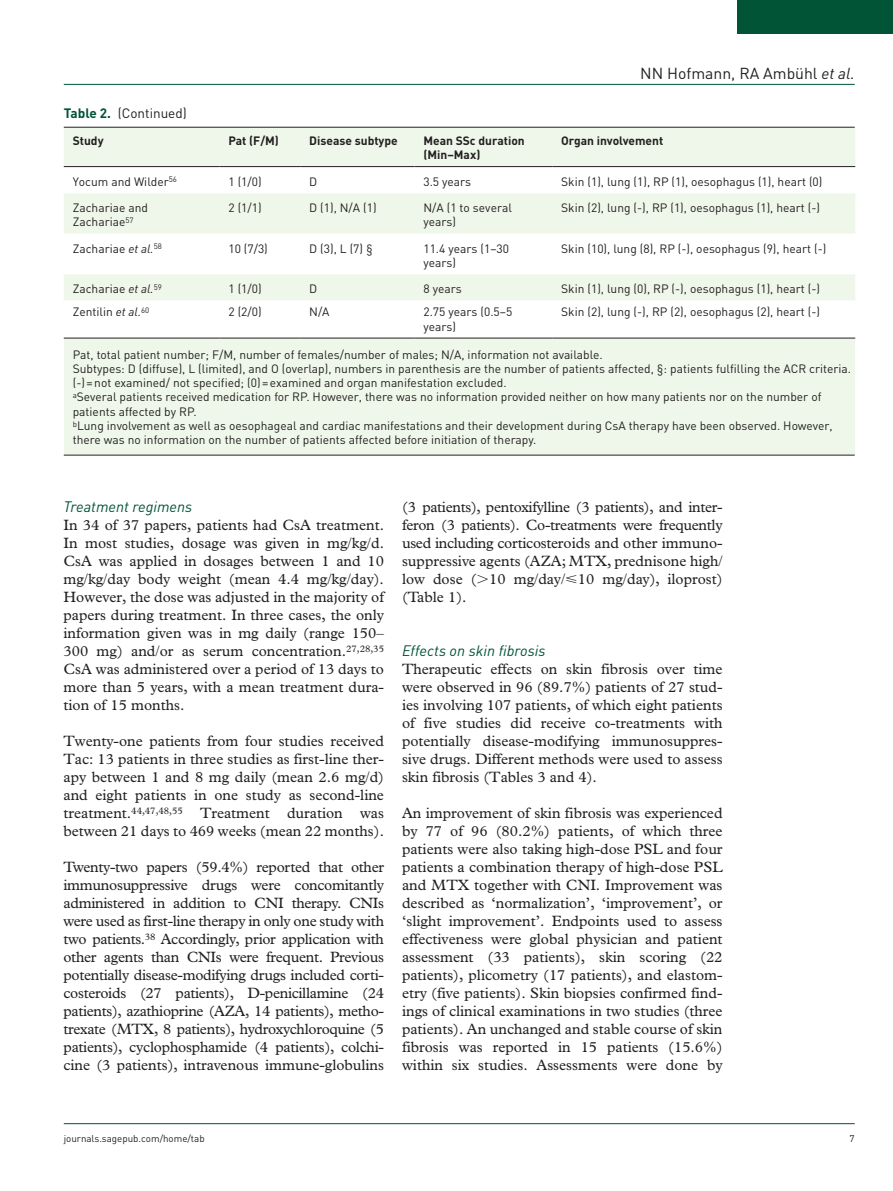
<style>
.page{position:relative;width:893px;height:1191px;background:#fff}
.page>*{position:absolute;margin:0;border:0;box-sizing:border-box;transform-origin:0 0}
.t1{font:15.75px "DIN";color:#231f20}
.t2{font:15px/18px "Plantin Std";color:#231f20;text-align:justify}
.t3{font:italic 15px "DIN";color:#015436}
.t4{font:13.5px "DIN";color:#231f20}
.t5{font:12px/14.2px "DIN";color:#231f20}
.t6{font:700 12px/14.2px "DIN";color:#231f20}
.t7{font:9.75px "DIN";color:#231f20}
.s1{font-weight:700;color:#015436}
.s2{font-style:italic}
</style>
<div class="page">
<hr style="left:64px;top:84px;width:791px;height:1px;background:#015436">
<hr style="left:64px;top:1123px;width:791px;height:1px;background:#015436">
<div style="left:738px;top:0;width:155px;height:34px;background:#015436"></div>
<div style="left:64px;top:335px;width:791px;height:120px;background:#eff7ea"></div>
<hr style="left:64px;top:455px;width:791px;height:1px;background:#231f20">
<div style="left:64px;top:128px;width:791px;height:38px;background:#eff7ea"></div>
<svg style="left:64px;top:167px;width:791px;height:171px"></svg>
<hr style="left:64px;top:166px;width:155px;height:1px;background:#231f20">
<hr style="left:219px;top:166px;width:81px;height:1px;background:#231f20">
<hr style="left:300px;top:166px;width:114px;height:1px;background:#231f20">
<hr style="left:414px;top:166px;width:138px;height:1px;background:#231f20">
<hr style="left:552px;top:166px;width:303px;height:1px;background:#231f20">
<hr style="left:64px;top:338px;width:155px;height:1px;background:#231f20">
<hr style="left:219px;top:338px;width:81px;height:1px;background:#231f20">
<hr style="left:300px;top:338px;width:114px;height:1px;background:#231f20">
<hr style="left:414px;top:338px;width:138px;height:1px;background:#231f20">
<hr style="left:552px;top:338px;width:303px;height:1px;background:#231f20">
<hr style="left:64px;top:127px;width:791px;height:1px;background:#231f20">
<p class="t4" style="left:64px;top:105px;width:125px"><span class="s1">Table 2.</span> (Continued)</p>
<p class="t1" style="left:640px;top:63px;width:216px">NN Hofmann, RA Ambühl <span class="s2">et al.</span></p>
<p class="t6" style="left:73px;top:133px;width:32px">Study</p>
<p class="t6" style="left:228px;top:133px;width:52px">Pat (F/M)</p>
<p class="t6" style="left:309px;top:133px;width:90px">Disease subtype</p>
<p class="t6" style="left:423px;top:133px;width:103px">Mean SSc duration (Min–Max)</p>
<p class="t6" style="left:561px;top:133px;width:104px">Organ involvement</p>
<p class="t5" style="left:73px;top:174px;width:106px">Yocum and Wilder<sup>56</sup></p>
<p class="t5" style="left:228px;top:174px;width:35px">1 (1/0)</p>
<p class="t5" style="left:309px;top:174px;width:10px">D</p>
<p class="t5" style="left:423px;top:174px;width:49px">3.5 years</p>
<p class="t5" style="left:561px;top:174px;width:263px">Skin (1), lung (1), RP (1), oesophagus (1), heart (0)</p>
<p class="t5" style="left:73px;top:200px;width:77px">Zachariae and<br>Zachariae<sup>57</sup></p>
<p class="t5" style="left:228px;top:200px;width:35px">2 (1/1)</p>
<p class="t5" style="left:309px;top:200px;width:69px">D (1), N/A (1)</p>
<p class="t5" style="left:423px;top:200px;width:90px">N/A (1 to several years)</p>
<p class="t5" style="left:561px;top:200px;width:260px">Skin (2), lung (-), RP (1), oesophagus (1), heart (-)</p>
<p class="t5" style="left:73px;top:241px;width:91px">Zachariae <span class="s2">et al.</span><sup>58</sup></p>
<p class="t5" style="left:228px;top:241px;width:41px">10 (7/3)</p>
<p class="t5" style="left:309px;top:241px;width:65px">D (3), L (7) §</p>
<p class="t5" style="left:423px;top:241px;width:87px">11.4 years (1–30 years)</p>
<p class="t5" style="left:561px;top:241px;width:267px">Skin (10), lung (8), RP (-), oesophagus (9), heart (-)</p>
<p class="t5" style="left:73px;top:281px;width:91px">Zachariae <span class="s2">et al.</span><sup>59</sup></p>
<p class="t5" style="left:228px;top:281px;width:35px">1 (1/0)</p>
<p class="t5" style="left:309px;top:281px;width:10px">D</p>
<p class="t5" style="left:423px;top:281px;width:40px">8 years</p>
<p class="t5" style="left:561px;top:281px;width:260px">Skin (1), lung (0), RP (-), oesophagus (1), heart (-)</p>
<p class="t5" style="left:73px;top:305px;width:78px">Zentilin <span class="s2">et al.</span><sup>60</sup></p>
<p class="t5" style="left:228px;top:305px;width:35px">2 (2/0)</p>
<p class="t5" style="left:309px;top:305px;width:22px">N/A</p>
<p class="t5" style="left:423px;top:305px;width:90px">2.75 years (0.5–5 years)</p>
<p class="t5" style="left:561px;top:305px;width:260px">Skin (2), lung (-), RP (2), oesophagus (2), heart (-)</p>
<p class="t5" style="left:73px;top:347px;width:780px">Pat, total patient number; F/M, number of females/number of males; N/A, information not available.<br>Subtypes: D (diffuse), L (limited), and O (overlap), numbers in parenthesis are the number of patients affected, §: patients fulfilling the ACR criteria. (-)=not examined/ not specified; (0)=examined and organ manifestation excluded.<br><sup>a</sup>Several patients received medication for RP. However, there was no information provided neither on how many patients nor on the number of patients affected by RP.<br><sup>b</sup>Lung involvement as well as oesophageal and cardiac manifestations and their development during CsA therapy have been observed. However, there was no information on the number of patients affected before initiation of therapy.</p>
<p class="t3" style="left:63px;top:497px;width:130px">Treatment regimens</p>
<p class="t2" style="left:63px;top:516px;width:322px">In 34 of 37 papers, patients had CsA treatment.<br>In most studies, dosage was given in mg/kg/d.<br>CsA was applied in dosages between 1 and 10 mg/kg/day body weight (mean 4.4 mg/kg/day).<br>However, the dose was adjusted in the majority of papers during treatment. In three cases, the only information given was in mg daily (range 150– 300 mg) and/or as serum concentration.<sup>27,28,35<br></sup>CsA was administered over a period of 13 days to more than 5 years, with a mean treatment dura&shy;tion of 15 months.</p>
<p class="t2" style="left:63px;top:732px;width:322px">Twenty-one patients from four studies received Tac: 13 patients in three studies as first-line ther&shy;apy between 1 and 8 mg daily (mean 2.6 mg/d) and eight patients in one study as second-line treatment.<sup>44,47,48,55</sup> Treatment duration was between 21 days to 469 weeks (mean 22 months).</p>
<p class="t2" style="left:63px;top:858px;width:322px">Twenty-two papers (59.4%) reported that other immunosuppressive drugs were concomitantly administered in addition to CNI therapy. CNIs were used as first-line therapy in only one study with two patients.<sup>38</sup> Accordingly, prior application with other agents than CNIs were frequent. Previous potentially disease-modifying drugs included corti&shy;costeroids (27 patients), D-penicillamine (24 patients), azathioprine (AZA, 14 patients), metho&shy;trexate (MTX, 8 patients), hydroxychloroquine (5 patients), cyclophosphamide (4 patients), colchi&shy;cine (3 patients), intravenous immune-globulins</p>
<p class="t2" style="left:402px;top:498px;width:322px">(3 patients), pentoxifylline (3 patients), and inter&shy;feron (3 patients). Co-treatments were frequently used including corticosteroids and other immuno&shy;suppressive agents (AZA; MTX, prednisone high/ low dose ( 10 mg/day/⩽10 mg/day), iloprost) (Table 1).</p>
<p class="t3" style="left:402px;top:641px;width:145px">Effects on skin fibrosis</p>
<p class="t2" style="left:402px;top:660px;width:322px">Therapeutic effects on skin fibrosis over time were observed in 96 (89.7%) patients of 27 stud&shy;ies involving 107 patients, of which eight patients of five studies did receive co-treatments with potentially disease-modifying immunosuppres&shy;sive drugs. Different methods were used to assess skin fibrosis (Tables 3 and 4).</p>
<p class="t2" style="left:402px;top:804px;width:322px">An improvement of skin fibrosis was experienced by 77 of 96 (80.2%) patients, of which three patients were also taking high-dose PSL and four patients a combination therapy of high-dose PSL and MTX together with CNI. Improvement was described as ‘normalization’, ‘improvement’, or ‘slight improvement’. Endpoints used to assess effectiveness were global physician and patient assessment (33 patients), skin scoring (22 patients), plicometry (17 patients), and elastom&shy;etry (five patients). Skin biopsies confirmed find&shy;ings of clinical examinations in two studies (three patients). An unchanged and stable course of skin fibrosis was reported in 15 patients (15.6%) within six studies. Assessments were done by</p>
<p class="t7" style="left:64px;top:1132px;width:142px">journals.sagepub.com/home/tab</p>
<p class="t7" style="left:850px;top:1132px;width:7px">7</p>
</div>
